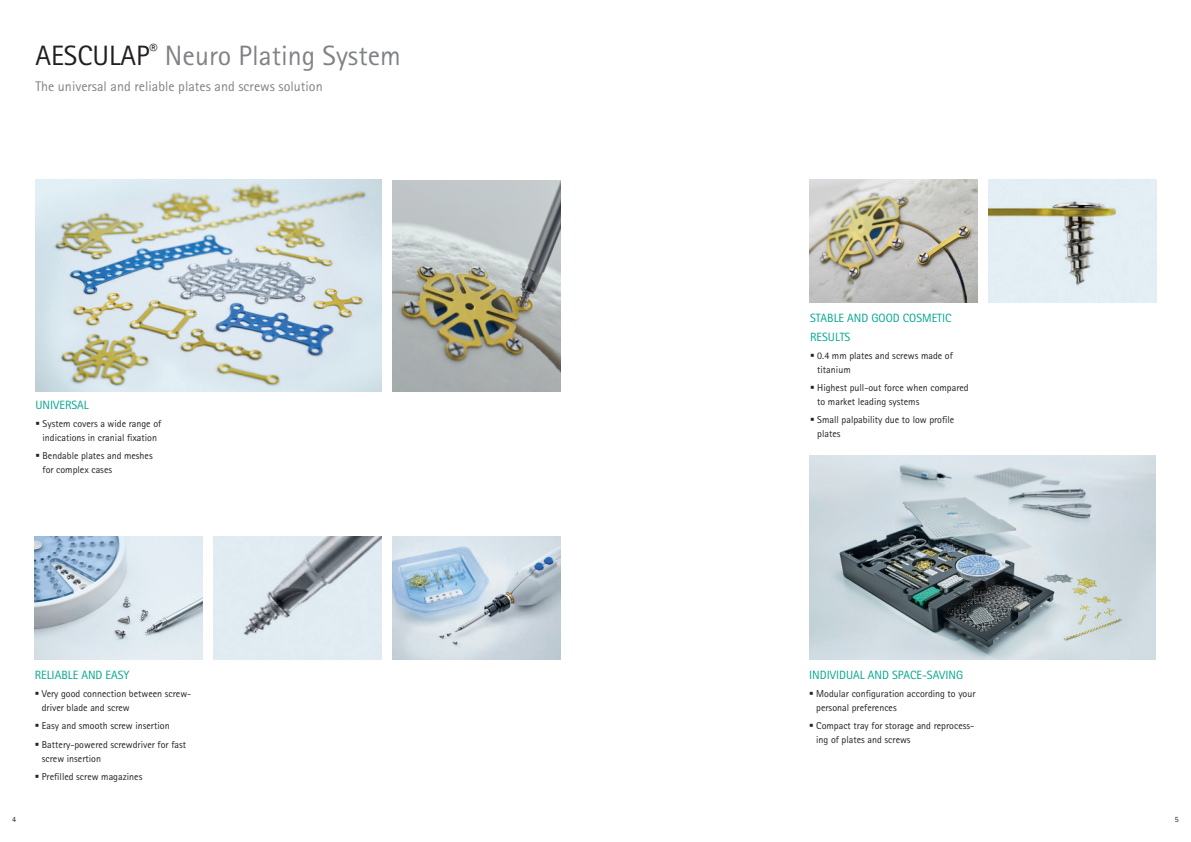
<style>
.page{position:relative;width:1191px;height:842px;background:#fff}
.page>*{position:absolute;margin:0;border:0;box-sizing:border-box;transform-origin:0 0}
._08_Variable_chapter_heading__20_23pt{font:28px "Rotis Sans Serif Pro";color:#808285}
._08_Variable_chapter_heading__20_23pt-2{font:14px "Rotis Sans Serif Pro";color:#808285}
._21_Source_references{font:12px "Rotis Sans Serif Pro";color:#00a78e}
._21_Source_references-2{font:10px/14px "Rotis Sans Serif Pro";color:#231f20}
._17_Pagination{font:8px "Rotis Sans Serif Pro";color:#231f20}
.s1{color:#231f20}
</style>
<div class="page">
<img style="left:988px;top:179px;width:168px;height:124px">
<img style="left:809px;top:179px;width:168px;height:124px">
<img style="left:35px;top:179px;width:346px;height:213px">
<img style="left:35px;top:536px;width:168px;height:124px">
<img style="left:213px;top:536px;width:168px;height:124px">
<img style="left:810px;top:456px;width:345px;height:204px">
<img style="left:392px;top:536px;width:168px;height:124px">
<img style="left:392px;top:180px;width:168px;height:212px">
<p class="_08_Variable_chapter_heading__20_23pt" style="left:35px;top:39px;width:367px"><span class="s1">AESCULAP</span><sup>®</sup> Neuro Plating System</p>
<p class="_08_Variable_chapter_heading__20_23pt-2" style="left:35px;top:78px;width:289px">The universal and reliable plates and screws solution</p>
<p class="_21_Source_references" style="left:35px;top:398px;width:55px">UNIVERSAL</p>
<p class="_21_Source_references-2" style="left:35px;top:417px;width:127px;text-align:center">▪ System covers a wide range of indications in cranial fixation</p>
<p class="_21_Source_references-2" style="left:43px;top:449px;width:112px;text-indent:-7px">▪ Bendable plates and meshes for complex cases</p>
<p class="_21_Source_references" style="left:35px;top:668px;width:96px">RELIABLE AND EASY</p>
<p class="_21_Source_references-2" style="left:42px;top:687px;width:151px;text-indent:-7px">▪ Very good connection between screw&shy;driver blade and screw</p>
<p class="_21_Source_references-2" style="left:35px;top:719px;width:136px">▪ Easy and smooth screw insertion</p>
<p class="_21_Source_references-2" style="left:42px;top:737px;width:146px;text-indent:-7px">▪ Battery-powered screwdriver for fast screw insertion</p>
<p class="_21_Source_references-2" style="left:35px;top:769px;width:109px">▪ Prefilled screw magazines</p>
<p class="_21_Source_references" style="left:810px;top:311px;width:143px">STABLE AND GOOD COSMETIC</p>
<p class="_21_Source_references" style="left:810px;top:329px;width:42px">RESULTS</p>
<p class="_21_Source_references-2" style="left:817px;top:348px;width:137px;text-indent:-7px">▪ 0.4 mm plates and screws made of titanium</p>
<p class="_21_Source_references-2" style="left:817px;top:381px;width:153px;text-indent:-7px">▪ Highest pull-out force when compared to market leading systems</p>
<p class="_21_Source_references-2" style="left:817px;top:413px;width:139px;text-indent:-7px">▪ Small palpability due to low profile plates</p>
<p class="_21_Source_references" style="left:809px;top:668px;width:155px">INDIVIDUAL AND SPACE-SAVING</p>
<p class="_21_Source_references-2" style="left:816px;top:687px;width:161px;text-indent:-7px">▪ Modular configuration according to your personal preferences</p>
<p class="_21_Source_references-2" style="left:816px;top:719px;width:159px;text-indent:-7px">▪ Compact tray for storage and reprocess&shy;ing of plates and screws</p>
<p class="_17_Pagination" style="left:12px;top:814px;width:5px">4</p>
<p class="_17_Pagination" style="left:1175px;top:814px;width:5px">5</p>
</div>
